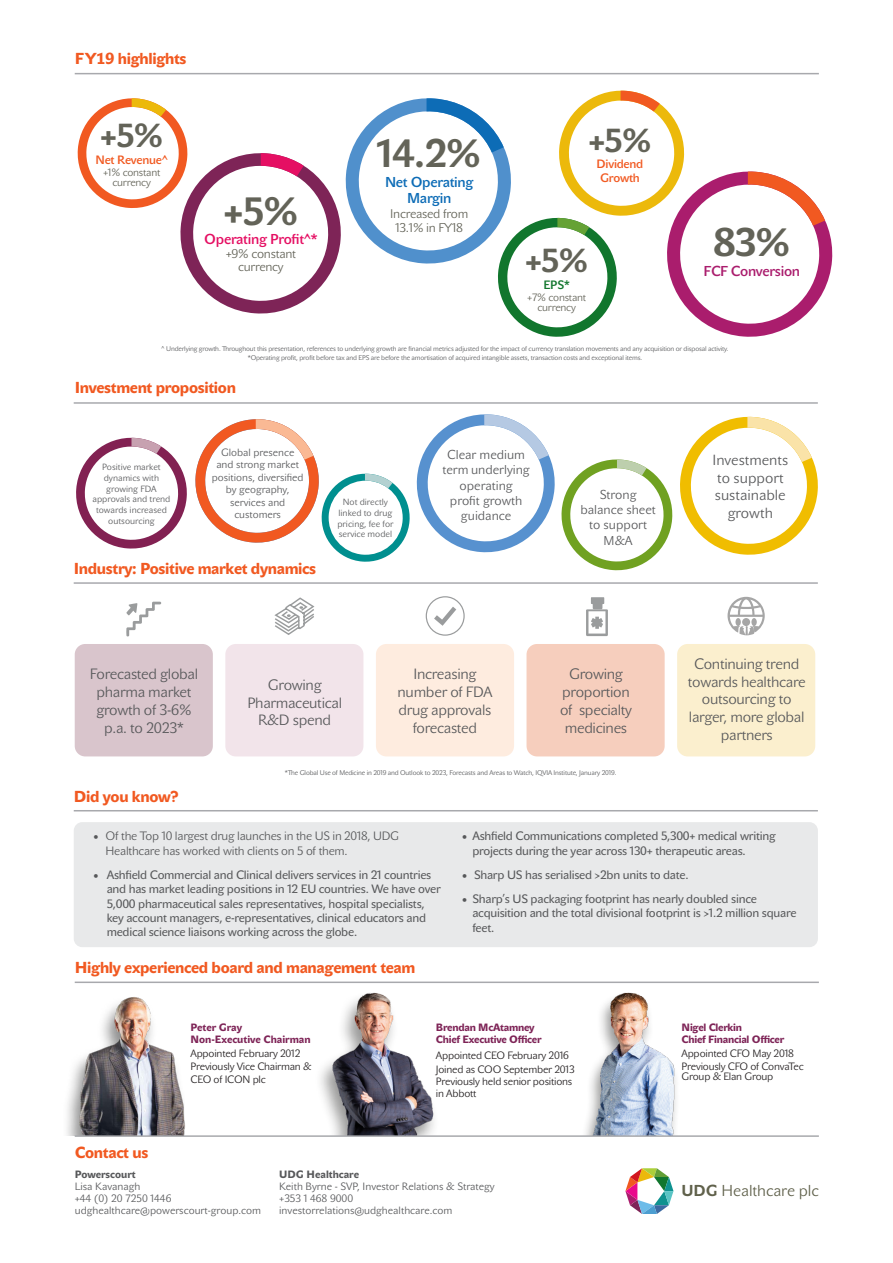
<style>
.page{position:relative;width:893px;height:1263px;background:#fff}
.page>*{position:absolute;margin:0;border:0;box-sizing:border-box;transform-origin:0 0}
.t1{font:700 39.15px "John Sans Text Pro";color:#636358}
.t2{font:700 33px "John Sans Text Pro";color:#636358}
.t3{font:15.75px "John Sans Heavy Pro";letter-spacing:-.02em;color:#f15921}
.t4{font:15.75px "John Sans Lite Pro";letter-spacing:-.005em;color:#60614b}
.t5{font:14.85px/17.7px "John Sans Lite Pro";letter-spacing:-.02em;color:#57585a;text-align:center}
.t6{font:14.55px/17.5px "John Sans Lite Pro";color:#57585a;text-align:center}
.t7{font:700 14.25px "John Sans Lite Pro";letter-spacing:-.02em;color:#0d6cb6}
.t8{font:700 14.25px "John Sans Lite Pro";letter-spacing:-.02em;color:#e50f63}
.t9{font:700 14.25px "John Sans Lite Pro";letter-spacing:-.02em;color:#aa1d6d}
.t10{font:12.75px/15.1px "John Sans Lite Pro";color:#57585a;text-align:center}
.t11{font:12.45px "John Sans Lite Pro";letter-spacing:-.02em;color:#636358}
.t12{font:12px/14.4px "John Sans Text Pro";letter-spacing:-.02em;color:#57585a}
.t13{font:12px/14.4px "John Sans Lite Pro";letter-spacing:-.02em;color:#57585a}
.t14{font:700 12px "John Sans Lite Pro";letter-spacing:-.02em;color:#f15921}
.t15{font:700 12px "John Sans Lite Pro";color:#11762d}
.t16{font:10.5px/12px "John Sans Lite Pro";letter-spacing:-.02em;color:#231f20}
.t17{font:10.5px "John Sans Lite Pro";color:#57585a}
.t18{font:10.5px/12px "John Sans Heavy Pro";letter-spacing:-.02em;color:#7e2457}
.t19{font:10.5px "John Sans Lite Pro";letter-spacing:-.02em;color:#636358}
.t20{font:10.5px/12px "John Sans Heavy Pro";color:#7e2457}
.t21{font:10.5px "John Sans Heavy Pro";color:#57585a}
.t22{font:10.35px/12.5px "John Sans Lite Pro";color:#57585a;text-align:center}
.t23{font:9px/10.8px "John Sans Lite Pro";color:#57585a;text-align:center}
.t24{font:6.75px "John Sans Lite Pro";letter-spacing:-.02em;color:#57585a}
.s1{font-family:"John Sans Text Pro";font-weight:700}
.s2{font-weight:700}
</style>
<div class="page">
<img style="left:320px;top:992px;width:114px;height:143px">
<img style="left:585px;top:992px;width:91px;height:143px">
<div style="left:74px;top:822px;width:744px;height:125px;background:#e8e9ea;border-radius:9px"></div>
<div style="left:677px;top:644px;width:138px;height:112px;background:#fbefce;border-radius:10px"></div>
<div style="left:526px;top:644px;width:139px;height:112px;background:#f6cebd;border-radius:10px"></div>
<div style="left:376px;top:644px;width:138px;height:112px;background:#feecdf;border-radius:10px"></div>
<div style="left:225px;top:644px;width:138px;height:112px;background:#f2e4ea;border-radius:10px"></div>
<div style="left:75px;top:644px;width:138px;height:112px;background:#d9c5cc;border-radius:10px"></div>
<hr style="left:75px;top:73px;width:744px;height:1px;background:#a8a9ad">
<hr style="left:75px;top:981px;width:744px;height:2px;background:#a8a9ad">
<hr style="left:74px;top:402px;width:744px;height:2px;background:#a8a9ad">
<svg style="left:625px;top:1168px;width:48px;height:46px"></svg>
<svg style="left:77px;top:90px;width:756px;height:247px"></svg>
<hr style="left:74px;top:582px;width:744px;height:2px;background:#a8a9ad">
<hr style="left:74px;top:810px;width:744px;height:1px;background:#a8a9ad">
<img style="left:67px;top:997px;width:118px;height:138px">
<hr style="left:75px;top:1135px;width:744px;height:2px;background:#a8a9ad">
<svg style="left:586px;top:597px;width:22px;height:39px"></svg>
<svg style="left:126px;top:602px;width:35px;height:34px"></svg>
<svg style="left:274px;top:597px;width:41px;height:38px"></svg>
<svg style="left:727px;top:597px;width:38px;height:38px"></svg>
<div style="left:426px;top:596px;width:39px;height:40px;border:1px solid #9a9c9d;border-radius:50%"></div>
<svg style="left:434px;top:607px;width:22px;height:19px"></svg>
<svg style="left:76px;top:414px;width:742px;height:157px"></svg>
<p class="t3" style="left:75px;top:50px;width:113px">FY19 highlights</p>
<p class="t2" style="left:100px;top:116px;width:65px">+5%</p>
<p class="t14" style="left:96px;top:153px;width:74px">Net Revenue^</p>
<p class="t19" style="left:103px;top:166px;width:59px">+1% constant</p>
<p class="t19" style="left:112px;top:177px;width:40px">currency</p>
<p class="t1" style="left:224px;top:187px;width:76px">+5%</p>
<p class="t8" style="left:204px;top:231px;width:115px">Operating Profit^*</p>
<p class="t11" style="left:226px;top:247px;width:72px">+9% constant</p>
<p class="t11" style="left:238px;top:259px;width:47px">currency</p>
<p class="t1" style="left:377px;top:130px;width:105px">14.2%</p>
<p class="t7" style="left:385px;top:174px;width:90px">Net Operating</p>
<p class="t7" style="left:407px;top:190px;width:46px">Margin</p>
<p class="t11" style="left:390px;top:206px;width:79px">Increased from</p>
<p class="t11" style="left:395px;top:220px;width:69px">13.1% in FY18</p>
<p class="t2" style="left:588px;top:120px;width:65px">+5%</p>
<p class="t14" style="left:597px;top:157px;width:48px">Dividend</p>
<p class="t14" style="left:600px;top:170px;width:41px">Growth</p>
<p class="t2" style="left:525px;top:241px;width:65px">+5%</p>
<p class="t15" style="left:543px;top:278px;width:28px">EPS*</p>
<p class="t19" style="left:527px;top:291px;width:61px">+7% constant</p>
<p class="t19" style="left:537px;top:301px;width:40px">currency</p>
<p class="t1" style="left:713px;top:219px;width:79px">83%</p>
<p class="t9" style="left:704px;top:263px;width:98px">FCF Conversion</p>
<p class="t24" style="left:161px;top:345px;width:569px">^ Underlying growth. Throughout this presentation, references to underlying growth are financial metrics adjusted for the impact of currency translation movements and any acquisition or disposal activity.</p>
<p class="t24" style="left:248px;top:354px;width:396px">*Operating profit, profit before tax and EPS are before the amortisation of acquired intangible assets, transaction costs and exceptional items.</p>
<p class="t3" style="left:75px;top:379px;width:163px">Investment proposition</p>
<p class="t23" style="left:92px;top:462px;width:80px">Positive market dynamics with growing FDA approvals and trend towards increased outsourcing</p>
<p class="t22" style="left:212px;top:446px;width:93px">Global presence and strong market positions, diversified by geography, services and customers</p>
<p class="t3" style="left:74px;top:560px;width:244px">Industry: Positive market dynamics</p>
<p class="t23" style="left:337px;top:497px;width:58px">Not directly linked to drug pricing, fee for service model</p>
<p class="t10" style="left:442px;top:448px;width:89px">Clear medium term underlying operating<br>profit growth guidance</p>
<p class="t10" style="left:580px;top:487px;width:77px">Strong balance sheet to support<br>M&amp;A</p>
<p class="t6" style="left:712px;top:452px;width:77px">Investments to support sustainable growth</p>
<p class="t5" style="left:90px;top:666px;width:110px">Forecasted global pharma market growth of 3-6% p.a. to 2023*</p>
<p class="t5" style="left:247px;top:676px;width:96px">Growing<br>Pharmaceutical<br>R&amp;D spend</p>
<p class="t5" style="left:398px;top:666px;width:96px">Increasing number of FDA drug approvals forecasted</p>
<p class="t5" style="left:560px;top:666px;width:74px">Growing proportion of specialty medicines</p>
<p class="t5" style="left:688px;top:655px;width:119px">Continuing trend towards healthcare outsourcing to larger, more global partners</p>
<p class="t3" style="left:74px;top:787px;width:106px">Did you know?</p>
<p class="t24" style="left:285px;top:768px;width:333px">*The Global Use of Medicine in 2019 and Outlook to 2023, Forecasts and Areas to Watch, IQVIA Institute, January 2019.</p>
<p class="t13" style="left:106px;top:829px;width:295px;text-indent:-12px"><span class="s1">•</span> Of the Top 10 largest drug launches in the US in 2018, UDG<br>Healthcare has worked with clients on 5 of them.</p>
<p class="t12" style="left:107px;top:868px;width:336px;text-indent:-13px">• Ashfield Commercial and Clinical delivers services in 21 countries and has market leading positions in 12 EU countries. We have over 5,000 pharmaceutical sales representatives, hospital specialists, key account managers, e-representatives, clinical educators and medical science liaisons working across the globe.</p>
<p class="t3" style="left:75px;top:958px;width:342px">Highly experienced board and management team</p>
<p class="t12" style="left:472px;top:829px;width:305px;text-indent:-10px">• Ashfield Communications completed 5,300+ medical writing projects during the year across 130+ therapeutic areas.</p>
<p class="t12" style="left:462px;top:868px;width:228px"><span class="s2">•</span> Sharp US has serialised &gt;2bn units to date.</p>
<p class="t12" style="left:472px;top:892px;width:326px;text-indent:-10px">• Sharp’s US packaging footprint has nearly doubled since acquisition and the total divisional footprint is &gt;1.2 million square feet.</p>
<p class="t20" style="left:191px;top:1021px;width:122px">Peter Gray<br>Non-Executive Chairman</p>
<p class="t16" style="left:191px;top:1048px;width:111px">Appointed February 2012</p>
<p class="t16" style="left:191px;top:1060px;width:122px">Previously Vice Chairman &amp;</p>
<p class="t16" style="left:191px;top:1073px;width:77px">CEO of ICON plc</p>
<p class="t18" style="left:436px;top:1021px;width:107px">Brendan McAtamney<br>Chief Executive Officer</p>
<p class="t16" style="left:436px;top:1049px;width:135px">Appointed CEO February 2016</p>
<p class="t16" style="left:436px;top:1063px;width:140px">Joined as COO September 2013<br>Previously held senior positions in Abbott</p>
<p class="t3" style="left:75px;top:1143px;width:75px">Contact us</p>
<p class="t21" style="left:75px;top:1168px;width:62px">Powerscourt</p>
<p class="t21" style="left:279px;top:1168px;width:81px">UDG Healthcare</p>
<p class="t17" style="left:75px;top:1180px;width:67px">Lisa Kavanagh</p>
<p class="t17" style="left:279px;top:1180px;width:217px">Keith Byrne - SVP, Investor Relations &amp; Strategy</p>
<p class="t17" style="left:75px;top:1192px;width:98px">+44 (0) 20 7250 1446</p>
<p class="t17" style="left:279px;top:1192px;width:76px">+353 1 468 9000</p>
<p class="t17" style="left:75px;top:1204px;width:188px">udghealthcare@powerscourt-group.com</p>
<p class="t17" style="left:279px;top:1204px;width:175px">investorrelations@udghealthcare.com</p>
<p class="t18" style="left:681px;top:1021px;width:104px">Nigel Clerkin<br>Chief Financial Officer</p>
<p class="t16" style="left:681px;top:1048px;width:114px">Appointed CFO May 2018</p>
<p class="t16" style="left:681px;top:1061px;width:124px;line-height:10.5px">Previously CFO of ConvaTec<br>Group &amp; Elan Group</p>
<p class="t4" style="left:681px;top:1181px;width:139px"><span class="s1">UDG</span> Healthcare plc</p>
</div>
